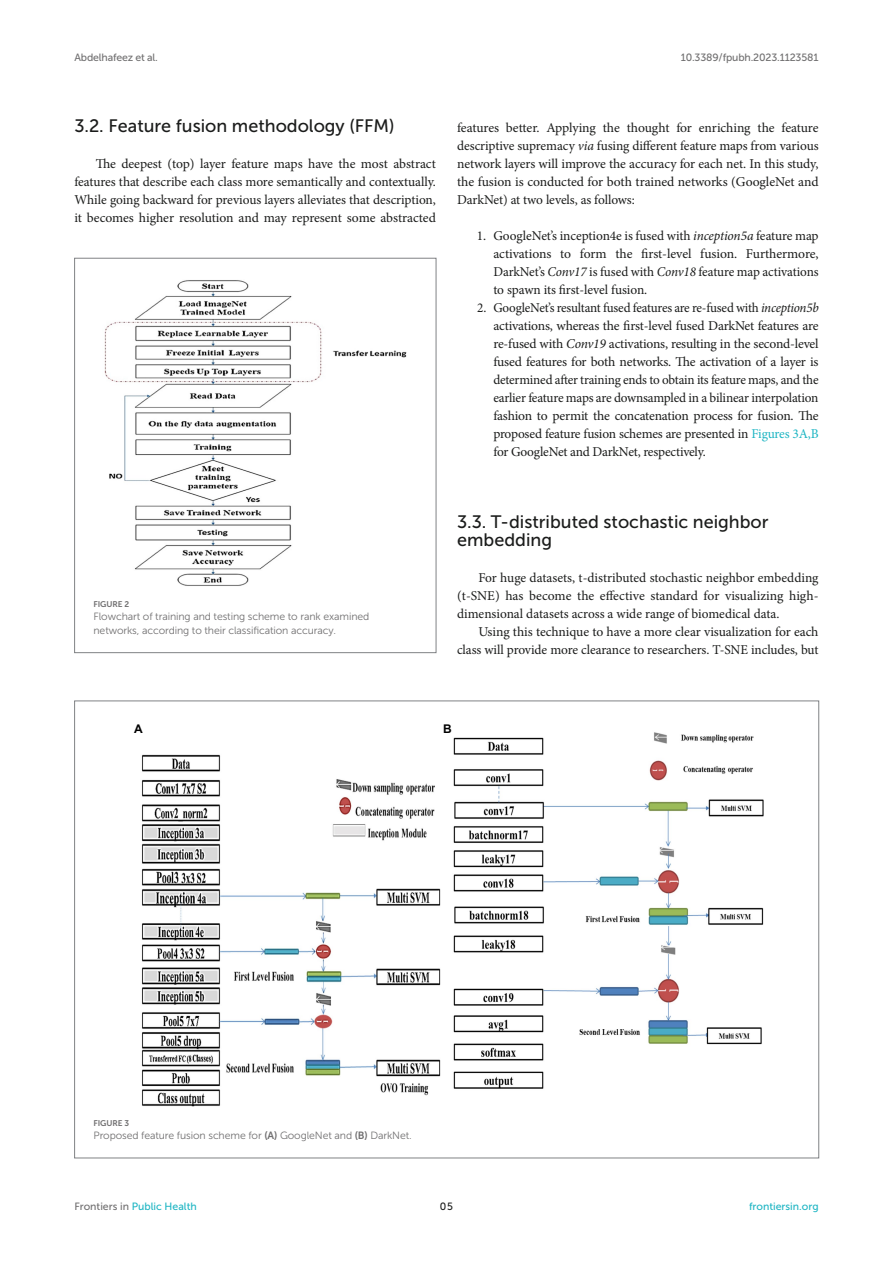
<style>
.page{position:relative;width:893px;height:1263px;background:#fff}
.page>*{position:absolute;margin:0;border:0;box-sizing:border-box;transform-origin:0 0}
.HEAD_2{font:18px/18px "Museo Sans 500";color:#1b1c1b}
.TEXT_FLUSH{font:13.5px/18px "Minion Pro";letter-spacing:-.005em;color:#1b1c1b;text-align:justify}
.NL_BLW{font:13.5px/18px "Minion Pro";letter-spacing:-.015em;color:#1b1c1b;text-align:justify}
.NL_ABV{font:13.5px/18px "Minion Pro";letter-spacing:-.01em;color:#1b1c1b;text-align:justify}
.TEXT{font:13.5px/18px "Minion Pro";letter-spacing:-.01em;color:#1b1c1b;text-align:right}
.t1{font:700 12px "Arial";color:#000}
.FIG_LEG{font:10.5px/13.5px "Museo Sans 300";letter-spacing:-.01em;color:#706f70}
.t2{font:10.5px "Museo Sans 500";letter-spacing:-.015em;color:#706f70}
.t3{font:10.5px "Museo Sans 500";color:#1db5c3}
.t4{font:10.5px "Museo Sans 500";color:#1b1c1b}
.FIG_HD{font:8.25px "Museo Sans 700";letter-spacing:-.01em;color:#706f70}
.s1{font-style:italic}
.s2{color:#1db5c3}
.s3{font-family:"Museo Sans 700"}
.s4{color:#706f70}
</style>
<div class="page">
<img style="left:104px;top:280px;width:303px;height:306px">
<div style="left:74px;top:258px;width:362px;height:395px;border:1px solid #808285"></div>
<img style="left:141px;top:732px;width:622px;height:375px">
<p class="t2" style="left:74px;top:51px;width:85px">Abdelhafeez et al.</p>
<p class="t2" style="left:681px;top:51px;width:139px">10.3389/fpubh.2023.1123581</p>
<p class="HEAD_2" style="left:74px;top:117px;width:322px">3.2. Feature fusion methodology (FFM)</p>
<p class="TEXT_FLUSH" style="left:74px;top:155px;width:363px;text-indent:21px">The deepest (top) layer feature maps have the most abstract features that describe each class more semantically and contextually.<br>While going backward for previous layers alleviates that description, it becomes higher resolution and may represent some abstracted</p>
<p class="TEXT_FLUSH" style="left:457px;top:119px;width:363px">features better. Applying the thought for enriching the feature descriptive supremacy <span class="s1">via</span> fusing different feature maps from various network layers will improve the accuracy for each net. In this study, the fusion is conducted for both trained networks (GoogleNet and DarkNet) at two levels, as follows:</p>
<p class="NL_ABV" style="left:493px;top:227px;width:327px;text-indent:-16px">1. GoogleNet’s inception4e is fused with <span class="s1">inception5a</span> feature map activations to form the first-level fusion. Furthermore, DarkNet’s <span class="s1">Conv17</span> is fused with <span class="s1">Conv18</span> feature map activations to spawn its first-level fusion.</p>
<p class="NL_BLW" style="left:493px;top:299px;width:327px;text-indent:-16px">2. GoogleNet’s resultant fused features are re-fused with <span class="s1">inception5b </span>activations, whereas the first-level fused DarkNet features are re-fused with <span class="s1">Conv19</span> activations, resulting in the second-level fused features for both networks. The activation of a layer is determined after training ends to obtain its feature maps, and the earlier feature maps are downsampled in a bilinear interpolation fashion to permit the concatenation process for fusion. The proposed feature fusion schemes are presented in <span class="s2">Figures 3A,B </span>for GoogleNet and DarkNet, respectively.</p>
<p class="FIG_HD" style="left:94px;top:599px;width:37px">FIGURE 2</p>
<p class="FIG_LEG" style="left:94px;top:610px;width:277px">Flowchart of training and testing scheme to rank examined networks, according to their classification accuracy.</p>
<p class="HEAD_2" style="left:457px;top:513px;width:313px">3.3. T-distributed stochastic neighbor embedding</p>
<p class="TEXT_FLUSH" style="left:457px;top:569px;width:363px;text-indent:21px">For huge datasets, t-distributed stochastic neighbor embedding (t-SNE) has become the effective standard for visualizing high&shy;dimensional datasets across a wide range of biomedical data.</p>
<p class="TEXT" style="left:457px;top:623px;width:363px">Using this technique to have a more clear visualization for each class will provide more clearance to researchers. T-SNE includes, but</p>
<p class="t1" style="left:134px;top:720px;width:10px">A</p>
<p class="t1" style="left:443px;top:720px;width:10px">B</p>
<p class="FIG_HD" style="left:94px;top:1118px;width:37px">FIGURE 3</p>
<p class="FIG_LEG" style="left:94px;top:1129px;width:320px">Proposed feature fusion scheme for <span class="s3">(A)</span> GoogleNet and <span class="s3">(B)</span> DarkNet.</p>
<p class="t3" style="left:74px;top:1200px;width:124px"><span class="s4">Frontiers in</span> Public Health</p>
<p class="t4" style="left:440px;top:1200px;width:14px">05</p>
<p class="t3" style="left:749px;top:1200px;width:71px">frontiersin.org</p>
</div>
